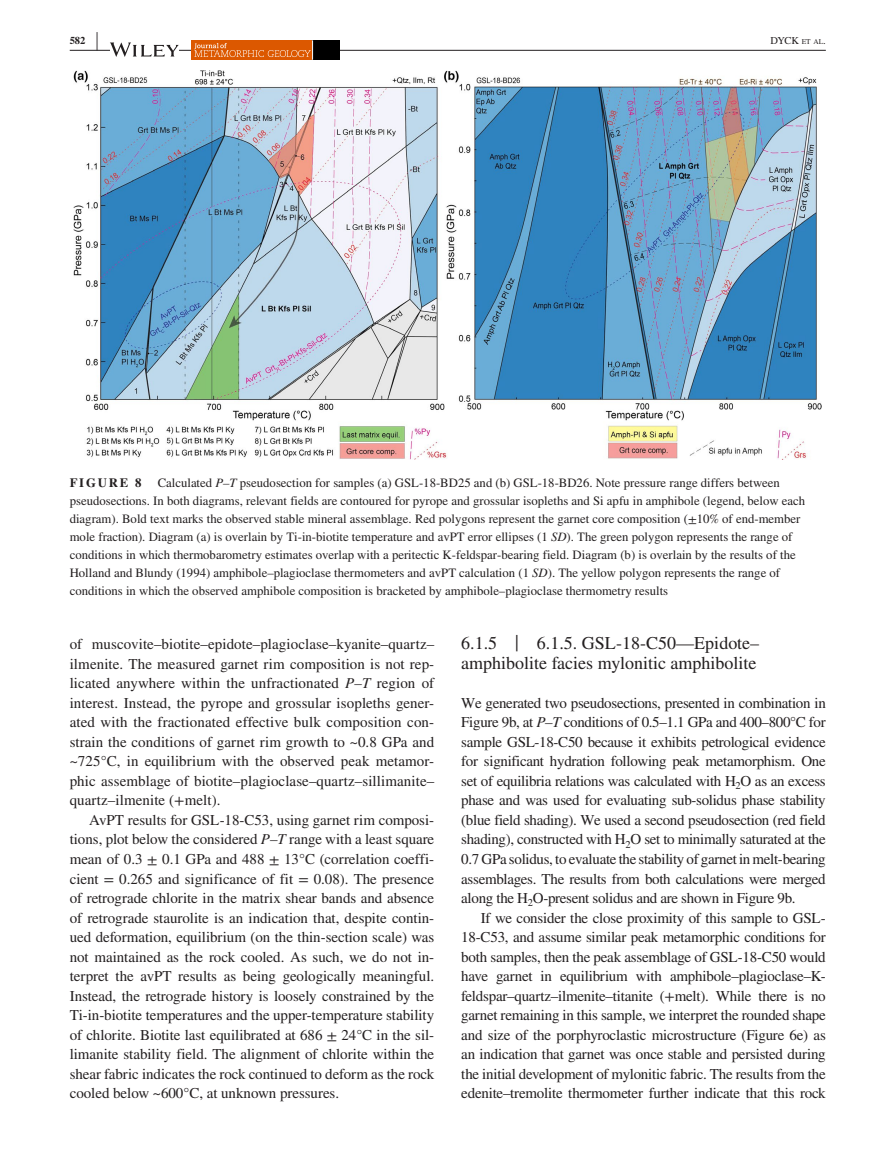
<style>
.page{position:relative;width:893px;height:1174px;background:#fff}
.page>*{position:absolute;margin:0;border:0;box-sizing:border-box;transform-origin:0 0}
.t1{font:700 25.95px "STIX";color:#231f20;scale:.36 1}
.t2{font:18px/19.5px "STIX";color:#231f20}
.t3{font:15px/19.5px "STIX";letter-spacing:-.005em;color:#231f20;text-align:justify}
.t4{font:12.75px/18px "STIX";color:#231f20}
.t5{font:700 12.75px "STIX";letter-spacing:.14em;color:#231f20}
.t6{font:10.5px "STIX";color:#231f20}
.t7{font:700 10.5px "STIX";color:#231f20}
.s1{font-size:7.35px}
.s2{font-style:italic}
.s3{color:#fff}
.s4{font-size:23.7px}
</style>
<div class="page">
<hr style="left:70px;top:50px;width:756px;height:1px;background:#231f20">
<svg style="left:110px;top:42px;width:69px;height:15px"></svg>
<div style="left:191px;top:40px;width:149px;height:20px;background:#dc5800"></div>
<div style="left:313px;top:40px;width:27px;height:20px;background:#000"></div>
<svg style="left:194px;top:40px;width:119px;height:20px"></svg>
<img style="left:74px;top:70px;width:748px;height:390px">
<p class="t7" style="left:70px;top:34px;width:17px">582</p>
<h1 class="t1" style="left:96px;top:26px;width:7px">|</h1>
<p class="t6" style="left:770px;top:33px;width:57px">DYCK <span class="s1">et al</span>.</p>
<p class="t5" style="left:70px;top:475px;width:73px">FIGURE 8</p>
<p class="t4" style="left:70px;top:474px;width:753px;text-indent:88px">Calculated <span class="s2">P–T</span> pseudosection for samples (a) GSL-18-BD25 and (b) GSL-18-BD26. Note pressure range differs between pseudosections. In both diagrams, relevant fields are contoured for pyrope and grossular isopleths and Si apfu in amphibole (legend, below each diagram). Bold text marks the observed stable mineral assemblage. Red polygons represent the garnet core composition (±10% of end-member mole fraction). Diagram (a) is overlain by Ti-in-biotite temperature and avPT error ellipses (1 <span class="s2">SD</span>). The green polygon represents the range of conditions in which thermobarometry estimates overlap with a peritectic K-feldspar-bearing field. Diagram (b) is overlain by the results of the Holland and Blundy (1994) amphibole–plagioclase thermometers and avPT calculation (1 <span class="s2">SD</span>). The yellow polygon represents the range of conditions in which the observed amphibole composition is bracketed by amphibole–plagioclase thermometry results <span class="s3">[Colour figure can be viewed</span></p>
<p class="t3" style="left:70px;top:635px;width:366px">of muscovite–biotite–epidote–plagioclase–kyanite–quartz– ilmenite. The measured garnet rim composition is not rep&shy;licated anywhere within the unfractionated <span class="s2">P–T</span> region of interest. Instead, the pyrope and grossular isopleths gener&shy;ated with the fractionated effective bulk composition con&shy;strain the conditions of garnet rim growth to ~0.8 GPa and ~725°C, in equilibrium with the observed peak metamor&shy;phic assemblage of biotite–plagioclase–quartz–sillimanite– quartz–ilmenite (+melt).</p>
<p class="t3" style="left:70px;top:811px;width:366px;text-indent:20px">AvPT results for GSL-18-C53, using garnet rim composi&shy;tions, plot below the considered <span class="s2">P–T</span> range with a least square mean of 0.3 ± 0.1 GPa and 488 ± 13°C (correlation coeffi&shy;cient = 0.265 and significance of fit = 0.08). The presence of retrograde chlorite in the matrix shear bands and absence of retrograde staurolite is an indication that, despite contin&shy;ued deformation, equilibrium (on the thin-section scale) was not maintained as the rock cooled. As such, we do not in&shy;terpret the avPT results as being geologically meaningful.<br>Instead, the retrograde history is loosely constrained by the Ti-in-biotite temperatures and the upper-temperature stability of chlorite. Biotite last equilibrated at 686 ± 24°C in the sil&shy;limanite stability field. The alignment of chlorite within the shear fabric indicates the rock continued to deform as the rock cooled below ~600°C, at unknown pressures.</p>
<p class="t2" style="left:461px;top:635px;width:299px">6.1.5 <span class="s4">|</span> 6.1.5. GSL-18-C50—Epidote– amphibolite facies mylonitic amphibolite</p>
<p class="t3" style="left:461px;top:694px;width:366px">We generated two pseudosections, presented in combination in Figure 9b, at <span class="s2">P–T</span> conditions of 0.5–1.1 GPa and 400–800°C for sample GSL-18-C50 because it exhibits petrological evidence for significant hydration following peak metamorphism. One set of equilibria relations was calculated with H<sub>2</sub>O as an excess phase and was used for evaluating sub-solidus phase stability (blue field shading). We used a second pseudosection (red field shading), constructed with H<sub>2</sub>O set to minimally saturated at the 0.7 GPa solidus, to evaluate the stability of garnet in melt-bearing assemblages. The results from both calculations were merged along the H<sub>2</sub>O-present solidus and are shown in Figure 9b.</p>
<p class="t3" style="left:461px;top:908px;width:366px;text-indent:19px">If we consider the close proximity of this sample to GSL-18-C53, and assume similar peak metamorphic conditions for both samples, then the peak assemblage of GSL-18-C50 would have garnet in equilibrium with amphibole–plagioclase–K&shy;feldspar–quartz–ilmenite–titanite (+melt). While there is no garnet remaining in this sample, we interpret the rounded shape and size of the porphyroclastic microstructure (Figure 6e) as an indication that garnet was once stable and persisted during the initial development of mylonitic fabric. The results from the edenite–tremolite thermometer further indicate that this rock</p>
</div>
